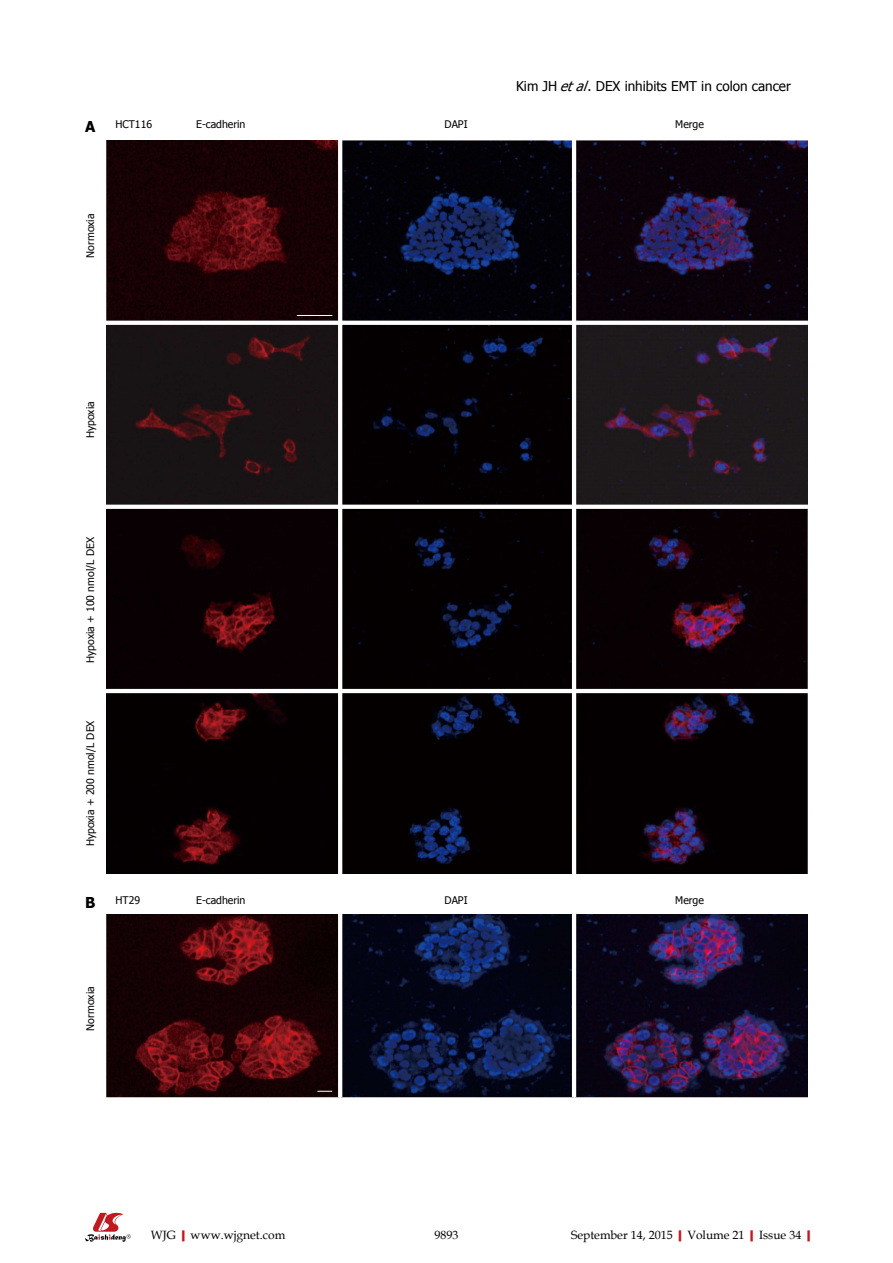
<style>
.page{position:relative;width:893px;height:1263px;background:#fff}
.page>*{position:absolute;margin:0;border:0;box-sizing:border-box;transform-origin:0 0}
.t1{font:700 15px "Tahoma";color:#000}
.t2{font:13.5px "Tahoma";color:#000}
.t3{font:12px "Book Antiqua";color:#000}
.t4{font:10.5px "Tahoma";color:#000}
.s1{font-style:italic}
.s2{font-weight:700;color:#c01920}
</style>
<div class="page">
<svg style="left:85px;top:1213px;width:46px;height:29px"></svg>
<img style="left:106px;top:140px;width:702px;height:733px">
<svg style="left:338px;top:140px;width:4px;height:734px"></svg>
<svg style="left:106px;top:321px;width:702px;height:4px"></svg>
<svg style="left:106px;top:505px;width:702px;height:4px"></svg>
<hr style="left:105px;top:689px;width:703px;height:4px;background:#fff">
<hr style="left:572px;top:137px;width:4px;height:742px;background:#fff">
<img style="left:106px;top:915px;width:702px;height:182px">
<svg style="left:338px;top:914px;width:4px;height:183px"></svg>
<hr style="left:572px;top:909px;width:4px;height:188px;background:#fff">
<hr style="left:297px;top:315px;width:35px;height:1px;background:#fff">
<svg style="left:317px;top:1091px;width:15px;height:1px"></svg>
<p class="t1" style="left:85px;top:116px;width:12px">A</p>
<p class="t4" style="left:115px;top:117px;width:38px">HCT116</p>
<p class="t4" style="left:83px;top:258px;width:46px;rotate:-90deg">Normoxia</p>
<p class="t2" style="left:516px;top:77px;width:276px">Kim JH <span class="s1">etal</span>. DEX inhibits EMT in colon cancer</p>
<p class="t4" style="left:196px;top:117px;width:51px">E-cadherin</p>
<p class="t4" style="left:445px;top:117px;width:25px">DAPI</p>
<p class="t4" style="left:675px;top:117px;width:30px">Merge</p>
<p class="t4" style="left:83px;top:438px;width:38px;rotate:-90deg">Hypoxia</p>
<p class="t4" style="left:83px;top:663px;width:127px;rotate:-90deg">Hypoxia + 100 nmol/L DEX</p>
<p class="t4" style="left:83px;top:846px;width:127px;rotate:-90deg">Hypoxia + 200 nmol/L DEX</p>
<p class="t1" style="left:85px;top:892px;width:12px">B</p>
<p class="t4" style="left:115px;top:893px;width:26px">HT29</p>
<p class="t4" style="left:83px;top:1030px;width:46px;rotate:-90deg">Normoxia</p>
<p class="t4" style="left:196px;top:893px;width:51px">E-cadherin</p>
<p class="t4" style="left:445px;top:893px;width:25px">DAPI</p>
<p class="t4" style="left:675px;top:893px;width:30px">Merge</p>
<p class="t3" style="left:151px;top:1226px;width:136px">WJG<span class="s2">|</span>www.wjgnet.com</p>
<p class="t3" style="left:434px;top:1226px;width:25px">9893</p>
<p class="t3" style="left:571px;top:1226px;width:246px">September 14, 2015<span class="s2">|</span>Volume 21<span class="s2">|</span>Issue 34<span class="s2">|</span></p>
</div>
